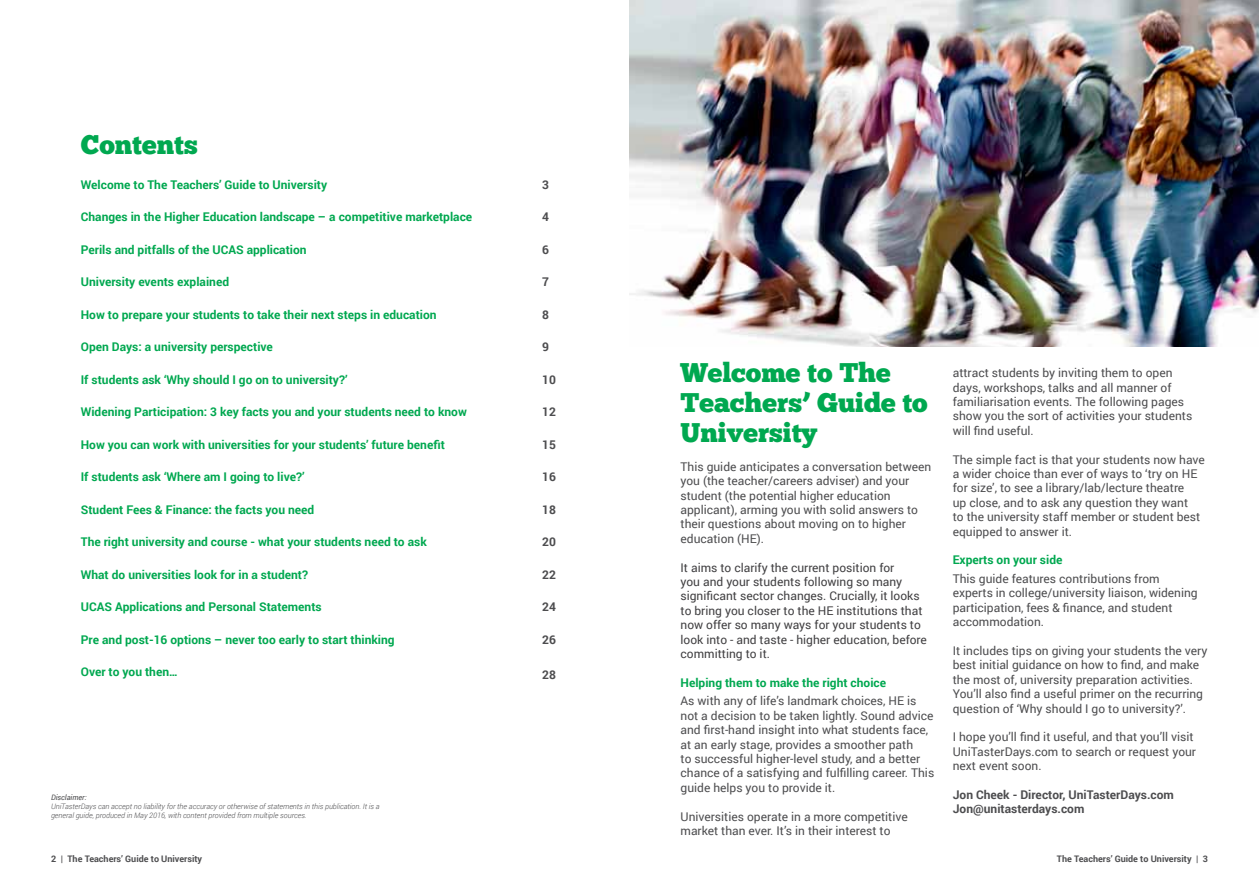
<style>
.page{position:relative;width:1259px;height:893px;background:#fff}
.page>*{position:absolute;margin:0;border:0;box-sizing:border-box;transform-origin:0 0}
.t1{font:27px/30px "Chunk Five";color:#00a850}
.t2{font:12px/14.4px "Roboto";color:#4d4d4f}
.t3{font:700 12px "Roboto";color:#00a850}
.t4{font:12px/14.4px "Roboto";color:#414042}
.t5{font:700 12px/14.4px "Roboto";color:#4d4d4f}
.t6{font:700 9px "Roboto";color:#4d4d4f}
.t7{font:italic 300 7.5px/9px "Roboto";color:#4d4d4f}
.t8{font:italic 7.5px "Roboto";color:#4d4d4f}
</style>
<div class="page">
<img style="left:629px;top:0;width:630px;height:347px">
<h1 class="t1" style="left:81px;top:129px;width:118px">Contents</h1>
<p class="t3" style="left:81px;top:176px;width:248px">Welcome to The Teachers’ Guide to University</p>
<p class="t3" style="left:81px;top:208px;width:393px">Changes in the Higher Education landscape – a competitive marketplace</p>
<p class="t3" style="left:81px;top:241px;width:227px">Perils and pitfalls of the UCAS application</p>
<p class="t3" style="left:81px;top:273px;width:150px">University events explained</p>
<p class="t3" style="left:81px;top:306px;width:357px">How to prepare your students to take their next steps in education</p>
<p class="t3" style="left:81px;top:338px;width:194px">Open Days: a university perspective</p>
<p class="t3" style="left:81px;top:371px;width:268px">If students ask ‘Why should I go on to university?’</p>
<p class="t3" style="left:81px;top:404px;width:387px">Widening Participation: 3 key facts you and your students need to know</p>
<p class="t3" style="left:81px;top:436px;width:366px">How you can work with universities for your students’ future benefit</p>
<p class="t3" style="left:81px;top:469px;width:225px">If students ask ‘Where am I going to live?’</p>
<p class="t3" style="left:81px;top:501px;width:235px">Student Fees &amp; Finance: the facts you need</p>
<p class="t3" style="left:81px;top:534px;width:347px">The right university and course - what your students need to ask</p>
<p class="t3" style="left:81px;top:566px;width:229px">What do universities look for in a student?</p>
<p class="t3" style="left:81px;top:599px;width:242px">UCAS Applications and Personal Statements</p>
<p class="t3" style="left:81px;top:631px;width:315px">Pre and post-16 options – never too early to start thinking</p>
<p class="t3" style="left:81px;top:664px;width:99px">Over to you then…</p>
<p class="t8" style="left:51px;top:792px;width:37px">Disclaimer:</p>
<p class="t7" style="left:51px;top:801px;width:330px">UniTasterDays can accept no liability for the accuracy or otherwise of statements in this publication. It is a general guide, produced in May 2016, with content provided from multiple sources.</p>
<p class="t5" style="left:542px;top:177px;width:8px">3</p>
<p class="t5" style="left:542px;top:209px;width:8px">4</p>
<p class="t5" style="left:542px;top:242px;width:8px">6</p>
<p class="t5" style="left:542px;top:274px;width:8px">7</p>
<p class="t5" style="left:542px;top:307px;width:8px">8</p>
<p class="t5" style="left:542px;top:339px;width:8px">9</p>
<p class="t5" style="left:542px;top:372px;width:15px">10</p>
<p class="t5" style="left:542px;top:404px;width:15px">12</p>
<p class="t5" style="left:542px;top:437px;width:15px">15</p>
<p class="t5" style="left:542px;top:469px;width:15px">16</p>
<p class="t5" style="left:542px;top:502px;width:15px">18</p>
<p class="t5" style="left:542px;top:534px;width:15px">20</p>
<p class="t5" style="left:542px;top:567px;width:15px">22</p>
<p class="t5" style="left:542px;top:599px;width:15px">24</p>
<p class="t5" style="left:542px;top:632px;width:15px">26</p>
<p class="t5" style="left:542px;top:667px;width:15px">28</p>
<h1 class="t1" style="left:680px;top:357px;width:249px">Welcome to The<br>Teachers’ Guide to<br>University</h1>
<p class="t2" style="left:680px;top:459px;width:252px">This guide anticipates a conversation between you (the teacher/careers adviser) and your student (the potential higher education applicant), arming you with solid answers to their questions about moving on to higher education (HE).</p>
<p class="t4" style="left:680px;top:560px;width:248px">It aims to clarify the current position for<br>you and your students following so many significant sector changes. Crucially, it looks to bring you closer to the HE institutions that now offer so many ways for your students to look into - and taste - higher education, before committing to it.</p>
<p class="t3" style="left:680px;top:674px;width:207px">Helping them to make the right choice</p>
<p class="t2" style="left:680px;top:693px;width:255px">As with any of life’s landmark choices, HE is not a decision to be taken lightly. Sound advice and first-hand insight into what students face, at an early stage, provides a smoother path<br>to successful higher-level study, and a better chance of a satisfying and fulfilling career. This guide helps you to provide it.</p>
<p class="t2" style="left:680px;top:809px;width:229px">Universities operate in a more competitive market than ever. It’s in their interest to</p>
<p class="t2" style="left:952px;top:365px;width:241px">attract students by inviting them to open days, workshops, talks and all manner of familiarisation events. The following pages show you the sort of activities your students will find useful.</p>
<p class="t2" style="left:952px;top:452px;width:254px">The simple fact is that your students now have a wider choice than ever of ways to ‘try on HE for size’, to see a library/lab/lecture theatre<br>up close, and to ask any question they want<br>to the university staff member or student best equipped to answer it.</p>
<p class="t3" style="left:952px;top:552px;width:111px">Experts on your side</p>
<p class="t2" style="left:952px;top:571px;width:246px">This guide features contributions from experts in college/university liaison, widening participation, fees &amp; finance, and student accommodation.</p>
<p class="t2" style="left:952px;top:643px;width:256px">It includes tips on giving your students the very best initial guidance on how to find, and make the most of, university preparation activities.<br>You’ll also find a useful primer on the recurring question of ‘Why should I go to university?’.</p>
<p class="t2" style="left:952px;top:729px;width:245px">I hope you’ll find it useful, and that you’ll visit<br>UniTasterDays.com to search or request your next event soon.</p>
<p class="t5" style="left:952px;top:787px;width:223px">Jon Cheek - Director, UniTasterDays.com<br>Jon@unitasterdays.com</p>
<p class="t6" style="left:51px;top:852px;width:153px">2 | The Teachers’ Guide to University</p>
<p class="t6" style="left:1057px;top:852px;width:152px">The Teachers’ Guide to University | 3</p>
</div>
